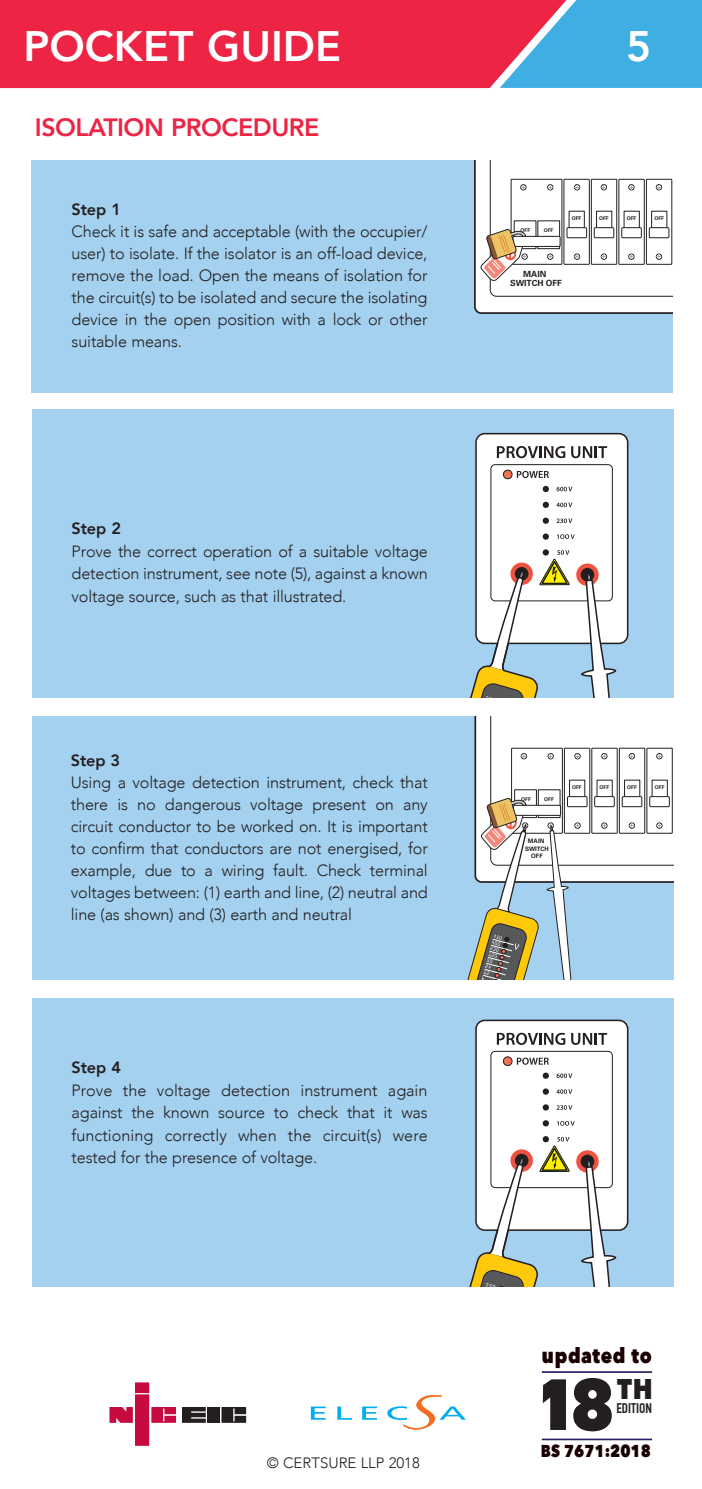
<style>
.page{position:relative;width:702px;height:1489px;background:#fff}
.page>*{position:absolute;margin:0;border:0;box-sizing:border-box;transform-origin:0 0}
.t1{font:800 42.5px "Avenir";color:#fff}
.t2{font:800 28.5px "Avenir Next";color:#231f20;scale:.87 1}
.t3{font:800 25px "Avenir";letter-spacing:-.02em;color:#ed2444}
.t4{font:800 21px "Avenir Next";letter-spacing:.035em;color:#190001;scale:.87 1}
.t5{font:800 17.25px "Avenir Next";color:#190001;scale:.85 1}
.t6{font:300 16.25px/22px "Avenir";letter-spacing:-.01em;color:#231f20;text-align:justify}
.t7{font:800 16.25px "Avenir";letter-spacing:-.01em;color:#231f20}
.t8{font:300 15px "Avenir";color:#231f20}
.t9{font:700 13.75px "DIN Condensed";color:#231f20;scale:1.07 1}
.t10{font:700 8.5px/9.2px "Univers";color:#231f20;text-align:center}
.t11{font:700 6px/7.2px "Univers";color:#231f20;text-align:center}
.t12{font:700 5px "Univers";color:#231f20}
</style>
<div class="page">
<div style="left:0;top:0;width:702px;height:88px;background:#3faee2"></div>
<svg style="left:0;top:0;width:606px;height:89px;background:#da395a"></svg>
<svg style="left:543px;top:1379px;width:23px;height:50px"></svg>
<hr style="left:542px;top:1370px;width:110px;height:2px;background:#252161">
<hr style="left:542px;top:1438px;width:110px;height:1px;background:#252161">
<svg style="left:573px;top:1377px;width:38px;height:54px"></svg>
<svg style="left:221px;top:1407px;width:25px;height:15px"></svg>
<svg style="left:182px;top:1407px;width:24px;height:15px"></svg>
<div style="left:207px;top:1406px;width:13px;height:16px;background:#231f20"></div>
<svg style="left:109px;top:1382px;width:67px;height:63px"></svg>
<svg style="left:311px;top:1406px;width:14px;height:13px"></svg>
<svg style="left:337px;top:1406px;width:15px;height:13px"></svg>
<svg style="left:362px;top:1406px;width:15px;height:13px"></svg>
<svg style="left:387px;top:1395px;width:79px;height:34px"></svg>
<div style="left:32px;top:160px;width:641px;height:232px;background:#a4d1ef"></div>
<svg style="left:474px;top:160px;width:199px;height:154px;background:#e8e5e4"></svg>
<div style="left:32px;top:409px;width:641px;height:288px;background:#a4d1ef"></div>
<svg style="left:475px;top:433px;width:154px;height:212px;background:#eaeaeb"></svg>
<svg style="left:576px;top:563px;width:47px;height:134px"></svg>
<svg style="left:502px;top:469px;width:47px;height:10px"></svg>
<svg style="left:557px;top:534px;width:17px;height:5px"></svg>
<svg style="left:556px;top:518px;width:16px;height:5px"></svg>
<svg style="left:556px;top:502px;width:16px;height:5px"></svg>
<svg style="left:556px;top:486px;width:16px;height:5px"></svg>
<svg style="left:542px;top:485px;width:7px;height:7px"></svg>
<svg style="left:542px;top:501px;width:7px;height:7px"></svg>
<svg style="left:542px;top:517px;width:7px;height:7px"></svg>
<svg style="left:542px;top:533px;width:7px;height:7px"></svg>
<svg style="left:431px;top:549px;width:138px;height:149px"></svg>
<div style="left:32px;top:716px;width:641px;height:263px;background:#a4d1ef"></div>
<svg style="left:467px;top:716px;width:206px;height:263px"></svg>
<div style="left:32px;top:998px;width:641px;height:288px;background:#a4d1ef"></div>
<svg style="left:475px;top:1019px;width:154px;height:212px;background:#eaeaeb"></svg>
<svg style="left:576px;top:1150px;width:47px;height:136px"></svg>
<svg style="left:502px;top:1056px;width:47px;height:10px"></svg>
<svg style="left:557px;top:1120px;width:17px;height:5px"></svg>
<svg style="left:556px;top:1105px;width:16px;height:4px"></svg>
<svg style="left:556px;top:1089px;width:16px;height:4px"></svg>
<svg style="left:556px;top:1073px;width:16px;height:4px"></svg>
<svg style="left:542px;top:1072px;width:7px;height:7px"></svg>
<svg style="left:542px;top:1087px;width:7px;height:8px"></svg>
<svg style="left:542px;top:1103px;width:7px;height:7px"></svg>
<svg style="left:542px;top:1119px;width:7px;height:7px"></svg>
<svg style="left:469px;top:1135px;width:100px;height:151px"></svg>
<h1 class="t1" style="left:23px;top:14px;width:319px">POCKET GUIDE</h1>
<h1 class="t1" style="left:626px;top:14px;width:27px">5</h1>
<p class="t3" style="left:35px;top:108px;width:286px">ISOLATION PROCEDURE</p>
<p class="t7" style="left:72px;top:197px;width:51px">Step 1</p>
<p class="t6" style="left:72px;top:221px;width:357px">Check it is safe and acceptable (with the occupier/ user) to isolate. If the isolator is an off-load device, remove the load. Open the means of isolation for the circuit(s) to be isolated and secure the isolating device in the open position with a lock or other suitable means.</p>
<p class="t7" style="left:72px;top:515px;width:51px">Step 2</p>
<p class="t6" style="left:72px;top:539px;width:358px">Prove the correct operation of a suitable voltage detection instrument, see note (5), against a known voltage source, such as that illustrated.</p>
<p class="t7" style="left:71px;top:747px;width:51px">Step 3</p>
<p class="t6" style="left:71px;top:771px;width:358px">Using a voltage detection instrument, check that there is no dangerous voltage present on any circuit conductor to be worked on. It is important to confirm that conductors are not energised, for example, due to a wiring fault. Check terminal voltages between: (1) earth and line, (2) neutral and line (as shown) and (3) earth and neutral</p>
<p class="t7" style="left:72px;top:1055px;width:51px">Step 4</p>
<p class="t6" style="left:72px;top:1079px;width:357px">Prove the voltage detection instrument again against the known source to check that it was functioning correctly when the circuit(s) were tested for the presence of voltage.</p>
<p class="t8" style="left:267px;top:1454px;width:155px">© CERTSURE LLP 2018</p>
<p class="t12" style="left:520px;top:228px;width:11px">OFF</p>
<p class="t12" style="left:543px;top:227px;width:11px">OFF</p>
<p class="t12" style="left:571px;top:215px;width:11px">OFF</p>
<p class="t10" style="left:510px;top:269px;width:53px">MAIN<br>SWITCH OFF</p>
<p class="t12" style="left:599px;top:215px;width:11px">OFF</p>
<p class="t12" style="left:626px;top:215px;width:11px">OFF</p>
<p class="t12" style="left:654px;top:215px;width:11px">OFF</p>
<p class="t12" style="left:521px;top:796px;width:11px">OFF</p>
<p class="t12" style="left:544px;top:796px;width:11px">OFF</p>
<p class="t11" style="left:525px;top:837px;width:25px">MAIN<br>SWITCH<br>OFF</p>
<p class="t12" style="left:572px;top:784px;width:11px">OFF</p>
<p class="t12" style="left:599px;top:784px;width:11px">OFF</p>
<p class="t12" style="left:627px;top:784px;width:11px">OFF</p>
<p class="t12" style="left:654px;top:784px;width:11px">OFF</p>
<p class="t4" style="left:542px;top:1342px;width:128px">updated to</p>
<h2 class="t2" style="left:617px;top:1371px;width:43px">TH</h2>
<p class="t9" style="left:616px;top:1400px;width:35px">EDITION</p>
<p class="t5" style="left:541px;top:1439px;width:131px">BS 7671:2018</p>
</div>
